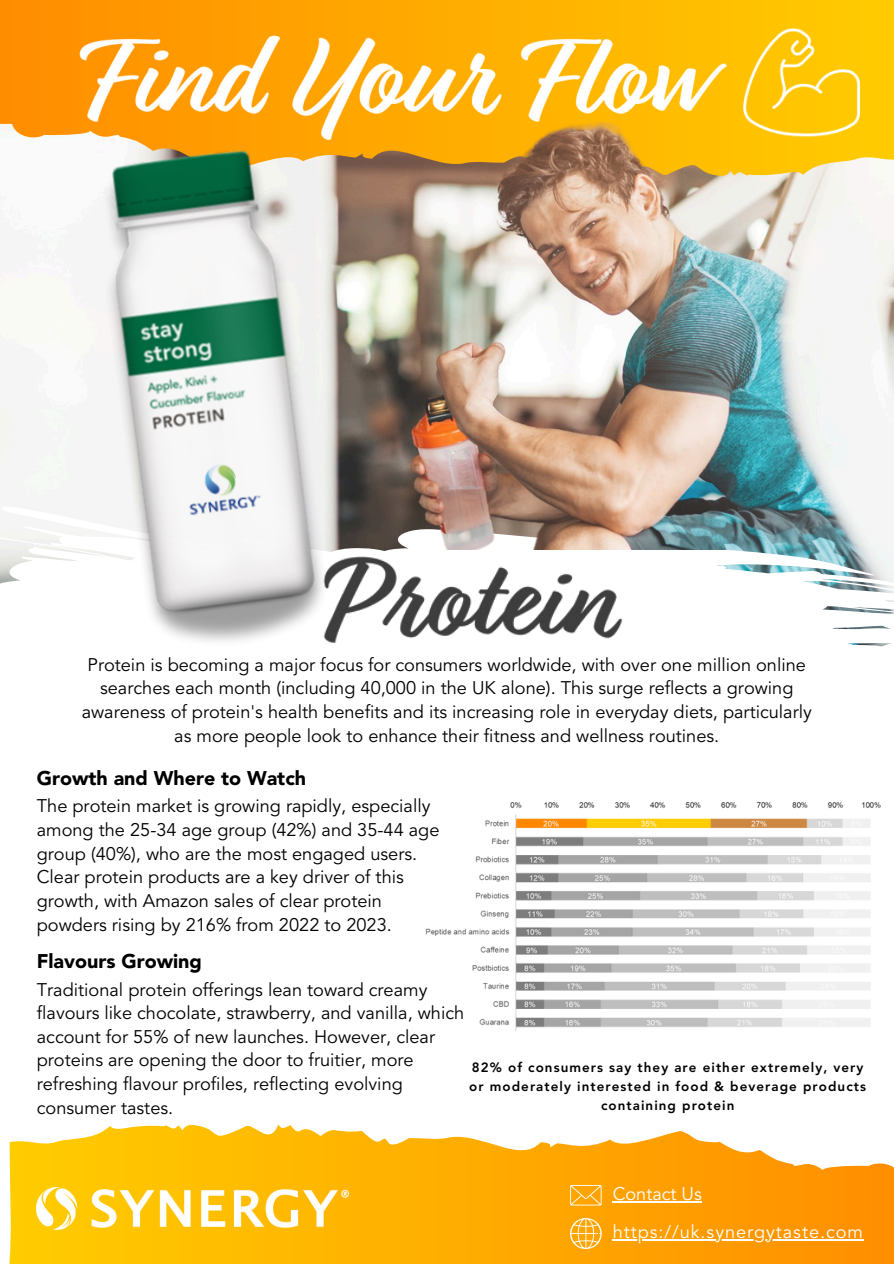
<style>
.page{position:relative;width:894px;height:1264px;background:#fff}
.page>*{position:absolute;margin:0;border:0;box-sizing:border-box;transform-origin:0 0}
.t1{font:900 19.65px "Avenir LT Std";color:#000}
.t2{font:18.15px/23.7px "Avenir LT Std";color:#000}
.t3{font:18.15px "Avenir LT Std";letter-spacing:.05em;color:#fff}
.t4{font:18.15px "Avenir LT Std";color:#fff}
.t5{font:800 13.35px/18.9px "Avenir LT Std";letter-spacing:.08em;color:#000;text-align:center}
</style>
<div class="page">
<svg style="left:716px;top:550px;width:177px;height:97px"></svg>
<svg style="left:0;top:531px;width:58px;height:53px"></svg>
<svg style="left:0;top:0;width:893px;height:138px;background:#fea802"></svg>
<img style="left:67px;top:29px;width:661px;height:92px">
<svg style="left:9px;top:1124px;width:884px;height:139px;background:#feb927"></svg>
<img style="left:364px;top:121px;width:529px;height:429px">
<img style="left:732px;top:15px;width:137px;height:136px">
<img style="left:37px;top:1187px;width:311px;height:42px">
<svg style="left:570px;top:1218px;width:31px;height:30px"></svg>
<svg style="left:570px;top:1184px;width:31px;height:21px"></svg>
<img style="left:364px;top:544px;width:266px;height:95px">
<img style="left:58px;top:94px;width:306px;height:576px">
<img style="left:425px;top:802px;width:456px;height:229px">
<hr style="left:612px;top:1239px;width:251px;height:1px;background:#fff">
<hr style="left:612px;top:1201px;width:89px;height:1px;background:#fff">
<p class="t2" style="left:82px;top:654px;width:731px;text-align:center">Protein is becoming a major focus for consumers worldwide, with over one million online searches each month (including 40,000 in the UK alone). This surge reflects a growing awareness of protein's health benefits and its increasing role in everyday diets, particularly as more people look to enhance their fitness and wellness routines.</p>
<h1 class="t1" style="left:37px;top:770px;width:271px">Growth and Where to Watch</h1>
<h2 class="t2" style="left:37px;top:796px;width:404px">The protein market is growing rapidly, especially among the 25-34 age group (42%) and 35-44 age group (40%), who are the most engaged users.<br>Clear protein products are a key driver of this growth, with Amazon sales of clear protein powders rising by 216% from 2022 to 2023.</h2>
<p class="t1" style="left:37px;top:953px;width:166px">Flavours Growing</p>
<p class="t2" style="left:37px;top:979px;width:429px">Traditional protein offerings lean toward creamy flavours like chocolate, strawberry, and vanilla, which account for 55% of new launches. However, clear proteins are opening the door to fruitier, more refreshing flavour profiles, reflecting evolving consumer tastes.</p>
<h2 class="t5" style="left:469px;top:1059px;width:398px">82% of consumers say they are either extremely, very or moderately interested in food &amp; beverage products containing protein</h2>
<h2 class="t4" style="left:612px;top:1186px;width:91px">Contact Us</h2>
<h1 class="t3" style="left:612px;top:1224px;width:252px">https://uk.synergytaste.com</h1>
</div>
